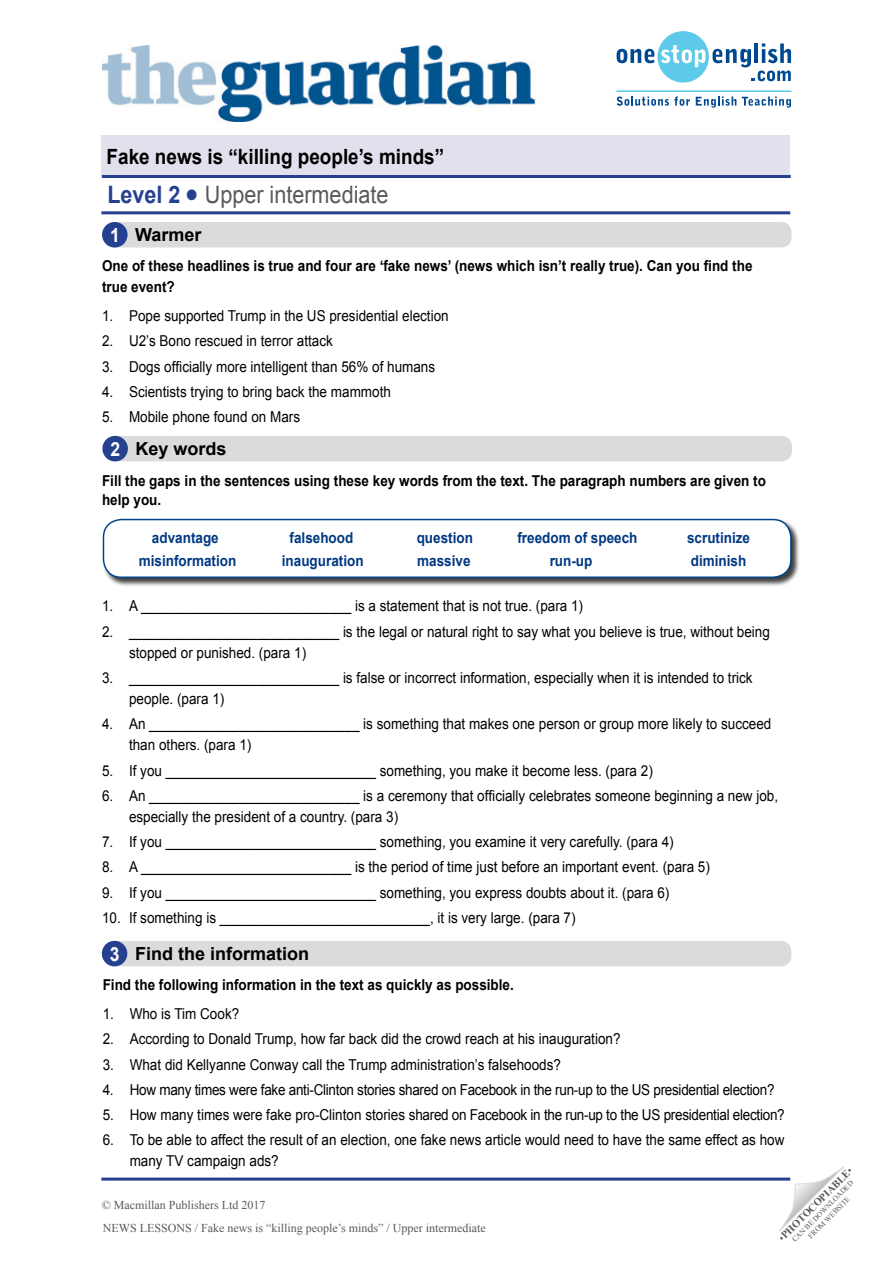
<style>
.page{position:relative;width:893px;height:1263px;background:#fff}
.page>*{position:absolute;margin:0;border:0;box-sizing:border-box;transform-origin:0 0}
.t1{font:24px "Arial";color:#58595b;scale:.9 1}
.t2{font:700 21px "Arial";color:#000;scale:.9 1}
.key_exercise_titles{font:700 19.5px "Arial";color:#fff;scale:.9 1}
.t3{font:700 18px "Arial";color:#000}
.t4{font:15px/21px "Arial";color:#000;scale:.9 1}
.body_text{font:700 15px/19.5px "Arial";color:#000;scale:.9 1}
.t5{font:15px "Arial";letter-spacing:-.02em;color:#000;scale:.9 1}
.key_exercise_titles-2{font:700 15px "Arial";color:#003882;scale:.9 1}
.t6{font:12px "Times New Roman";color:#58595b}
.t7{font:700 10.5px "Times New Roman";color:#58595b}
.t8{font:7.5px/9px "Times New Roman";color:#58595b;text-align:center}
.s1{font-weight:700;color:#25408f}
.s2{color:#25408f}
.s3{font-weight:400}
</style>
<div class="page">
<div style="left:101px;top:135px;width:689px;height:40px;background:#e1e0ed"></div>
<svg style="left:617px;top:31px;width:174px;height:52px"></svg>
<svg style="left:617px;top:97px;width:73px;height:9px"></svg>
<svg style="left:696px;top:97px;width:40px;height:11px"></svg>
<svg style="left:742px;top:97px;width:49px;height:11px"></svg>
<hr style="left:617px;top:91px;width:174px;height:1px;background:#5ccae8">
<svg style="left:779px;top:1167px;width:65px;height:64px"></svg>
<hr style="left:102px;top:175px;width:689px;height:3px;background:#25408f">
<hr style="left:101px;top:211px;width:689px;height:3px;background:#25408f">
<hr style="left:101px;top:1177px;width:689px;height:3px;background:#25408f">
<img style="left:102px;top:45px;width:434px;height:77px">
<div style="left:104px;top:436px;width:688px;height:25px;background:#dadbdc;border-radius:10px"></div>
<div style="left:102px;top:436px;width:26px;height:25px;background:#25408f;border-radius:50%"></div>
<div style="left:104px;top:222px;width:688px;height:25px;background:#dadbdc;border-radius:10px"></div>
<div style="left:102px;top:222px;width:26px;height:25px;background:#25408f;border-radius:50%"></div>
<div style="left:102px;top:518px;width:698px;height:69px;background:#000;opacity:.75"></div>
<div style="left:103px;top:519px;width:688px;height:58px;background:#fff;border-radius:18px"></div>
<div style="left:103px;top:519px;width:689px;height:59px;border:2px solid #004489;border-radius:18px"></div>
<div style="left:103px;top:941px;width:688px;height:25px;background:#dadbdc;border-radius:10px"></div>
<div style="left:102px;top:941px;width:25px;height:25px;background:#25408f;border-radius:50%"></div>
<h2 class="t2" style="left:107px;top:142px;width:377px">Fake news is “killing people’s minds”</h2>
<h1 class="t1" style="left:107px;top:178px;width:314px"><span class="s1">Level 2</span> <span class="s2">●</span> Upper intermediate</h1>
<p class="key_exercise_titles" style="left:110px;top:222px;width:12px">1</p>
<p class="t3" style="left:135px;top:223px;width:68px">Warmer</p>
<p class="body_text" style="left:102px;top:255px;width:724px;line-height:21px">One of these headlines is true and four are ‘fake news’ (news which isn’t really true). Can you find the true event?</p>
<p class="t4" style="left:102px;top:306px;width:387px">1. Pope supported Trump in the US presidential election</p>
<p class="t4" style="left:102px;top:331px;width:258px">2. U2’s Bono rescued in terror attack</p>
<p class="t4" style="left:102px;top:356px;width:372px">3. Dogs officially more intelligent than 56% of humans</p>
<p class="t4" style="left:102px;top:381px;width:322px">4. Scientists trying to bring back the mammoth</p>
<p class="t4" style="left:102px;top:407px;width:222px">5. Mobile phone found on Mars</p>
<p class="key_exercise_titles" style="left:110px;top:436px;width:12px">2</p>
<p class="t3" style="left:136px;top:437px;width:93px">Key words</p>
<p class="body_text" style="left:102px;top:471px;width:739px">Fill the gaps in the sentences using these key words from the text. The paragraph numbers are given to help you.</p>
<p class="key_exercise_titles-2" style="left:152px;top:527px;width:76px">advantage</p>
<p class="key_exercise_titles-2" style="left:290px;top:527px;width:72px">falsehood</p>
<p class="key_exercise_titles-2" style="left:417px;top:527px;width:64px">question</p>
<p class="key_exercise_titles-2" style="left:517px;top:527px;width:135px">freedom of speech</p>
<p class="key_exercise_titles-2" style="left:687px;top:527px;width:72px">scrutinize</p>
<p class="key_exercise_titles-2" style="left:139px;top:550px;width:110px">misinformation</p>
<p class="key_exercise_titles-2" style="left:282px;top:550px;width:92px">inauguration</p>
<p class="key_exercise_titles-2" style="left:417px;top:550px;width:61px">massive</p>
<p class="key_exercise_titles-2" style="left:550px;top:550px;width:49px">run-up</p>
<p class="key_exercise_titles-2" style="left:691px;top:550px;width:63px">diminish</p>
<p class="t4" style="left:102px;top:596px;width:536px">1. A ____________________________ is a statement that is not true. (para 1)</p>
<p class="t4" style="left:129px;top:621px;width:714px;text-indent:-27px">2. ____________________________ is the legal or natural right to say what you believe is true, without being stopped or punished. (para 1)</p>
<p class="t4" style="left:129px;top:667px;width:694px;text-indent:-27px">3. ____________________________ is false or incorrect information, especially when it is intended to trick people. (para 1)</p>
<p class="t4" style="left:129px;top:714px;width:715px;text-indent:-27px">4. An ____________________________ is something that makes one person or group more likely to succeed than others. (para 1)</p>
<p class="t4" style="left:102px;top:760px;width:613px">5. If you ____________________________ something, you make it become less. (para 2)</p>
<p class="t4" style="left:129px;top:785px;width:723px;text-indent:-27px">6. An ____________________________ is a ceremony that officially celebrates someone beginning a new job, especially the president of a country. (para 3)</p>
<p class="t4" style="left:102px;top:831px;width:637px">7. If you ____________________________ something, you examine it very carefully. (para 4)</p>
<p class="t4" style="left:102px;top:857px;width:677px">8. A ____________________________ is the period of time just before an important event. (para 5)</p>
<p class="t4" style="left:102px;top:882px;width:632px">9. If you ____________________________ something, you express doubts about it. (para 6)</p>
<p class="t4" style="left:102px;top:907px;width:528px">10. If something is ____________________________, it is very large. (para 7)</p>
<p class="key_exercise_titles" style="left:110px;top:941px;width:12px">3</p>
<p class="t3" style="left:135px;top:942px;width:176px">Find the information</p>
<p class="body_text" style="left:103px;top:975px;width:458px">Find the following information in the text as quickly as possible.</p>
<p class="t4" style="left:103px;top:1003px;width:153px">1. Who is Tim Cook?</p>
<p class="t4" style="left:103px;top:1029px;width:577px">2. According to Donald Trump, how far back did the crowd reach at his inauguration?</p>
<p class="t4" style="left:103px;top:1054px;width:511px">3. What did Kellyanne Conway call the Trump administration’s falsehoods?</p>
<p class="t5" style="left:103px;top:1080px;width:748px">4. How many times were fake anti-Clinton stories shared on Facebook in the run-up to the US presidential election?</p>
<p class="t5" style="left:103px;top:1105px;width:759px">5. How many times were fake pro-Clinton stories shared on Facebook in the run-up to the US presidential election?</p>
<p class="t4" style="left:130px;top:1130px;width:729px;text-indent:-27px">6. To be able to affect the result of an election, one fake news article would need to have the same effect as how many TV campaign ads?</p>
<p class="t7" style="left:775px;top:1234px;width:101px;rotate:-45deg"><span class="s3">•</span>PHOTOCOPIABLE<span class="s3">•</span></p>
<p class="t8" style="left:790px;top:1237px;width:85px;rotate:-45deg">CAN BE DOWNLOADED<br>FROM WEBSITE</p>
<p class="t6" style="left:102px;top:1197px;width:165px">© Macmillan Publishers Ltd 2017</p>
<p class="t6" style="left:103px;top:1220px;width:384px">NEWS LESSONS / Fake news is “killing people’s minds” / Upper intermediate</p>
</div>
